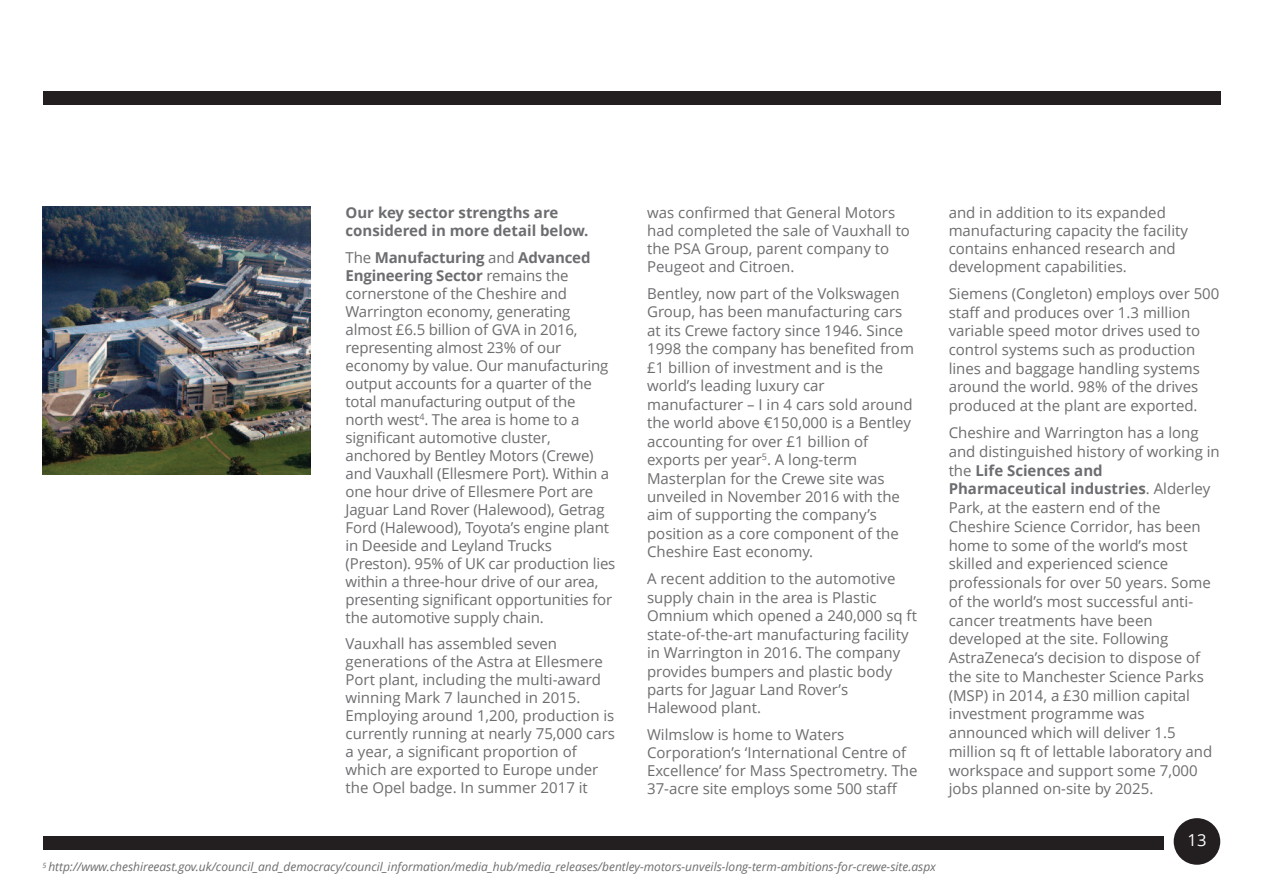
<style>
.page{position:relative;width:1263px;height:893px;background:#fff}
.page>*{position:absolute;margin:0;border:0;box-sizing:border-box;transform-origin:0 0}
.t1{font:16.5px "Open Sans";color:#fff}
.t2{font:15px/18px "Open Sans";color:#6c6d70}
.t3{font:700 15px/18px "Open Sans";color:#6c6d70}
.t4{font:italic 12px "Open Sans";color:#6c6d70}
.s1{font-weight:700}
</style>
<div class="page">
<div style="left:1174px;top:818px;width:46px;height:47px;background:#231f20;border-radius:50%"></div>
<div style="left:43px;top:836px;width:1120px;height:14px;background:#231f20"></div>
<div style="left:43px;top:91px;width:1177px;height:13px;background:#231f20"></div>
<img style="left:43px;top:207px;width:267px;height:267px">
<p class="t3" style="left:345px;top:203px;width:245px">Our key sector strengths are considered in more detail below.</p>
<p class="t2" style="left:345px;top:248px;width:271px">The <span class="s1">Manufacturing</span> and <span class="s1">Advanced Engineering Sector</span> remains the cornerstone of the Cheshire and Warrington economy, generating almost £6.5 billion of GVA in 2016, representing almost 23% of our economy by value. Our manufacturing output accounts for a quarter of the total manufacturing output of the north west<sup>4</sup>. The area is home to a significant automotive cluster, anchored by Bentley Motors (Crewe) and Vauxhall (Ellesmere Port). Within a one hour drive of Ellesmere Port are Jaguar Land Rover (Halewood), Getrag Ford (Halewood), Toyota’s engine plant in Deeside and Leyland Trucks (Preston). 95% of UK car production lies within a three-hour drive of our area, presenting significant opportunities for the automotive supply chain.</p>
<p class="t2" style="left:345px;top:634px;width:271px">Vauxhall has assembled seven generations of the Astra at Ellesmere Port plant, including the multi-award winning Mark 7 launched in 2015.<br>Employing around 1,200, production is currently running at nearly 75,000 cars a year, a significant proportion of which are exported to Europe under the Opel badge. In summer 2017 it</p>
<p class="t2" style="left:647px;top:203px;width:264px">was confirmed that General Motors had completed the sale of Vauxhall to the PSA Group, parent company to<br>Peugeot and Citroen.</p>
<p class="t2" style="left:647px;top:284px;width:268px;line-height:18.5px">Bentley, now part of the Volkswagen Group, has been manufacturing cars at its Crewe factory since 1946. Since 1998 the company has benefited from £1 billion of investment and is the world’s leading luxury car manufacturer – I in 4 cars sold around the world above €150,000 is a Bentley accounting for over £1 billion of exports per year<sup>5</sup>. A long-term Masterplan for the Crewe site was unveiled in November 2016 with the aim of supporting the company’s position as a core component of the Cheshire East economy.</p>
<p class="t2" style="left:647px;top:569px;width:271px;line-height:18.5px">A recent addition to the automotive supply chain in the area is Plastic<br>Omnium which opened a 240,000 sq ft state-of-the-art manufacturing facility in Warrington in 2016. The company provides bumpers and plastic body parts for Jaguar Land Rover’s<br>Halewood plant.</p>
<p class="t2" style="left:647px;top:725px;width:272px">Wilmslow is home to Waters Corporation’s ‘International Centre of Excellence’ for Mass Spectrometry. The 37-acre site employs some 500 staff</p>
<p class="t4" style="left:43px;top:858px;width:895px"><sup>5</sup> http://www.cheshireeast.gov.uk/council_and_democracy/council_information/media_hub/media_releases/bentley-motors-unveils-long-term-ambitions-for-crewe-site.aspx</p>
<p class="t2" style="left:949px;top:203px;width:241px">and in addition to its expanded manufacturing capacity the facility contains enhanced research and development capabilities.</p>
<p class="t2" style="left:949px;top:284px;width:272px;line-height:18.6px">Siemens (Congleton) employs over 500 staff and produces over 1.3 million variable speed motor drives used to control systems such as production lines and baggage handling systems around the world. 98% of the drives produced at the plant are exported.</p>
<p class="t2" style="left:949px;top:423px;width:273px;line-height:18.8px">Cheshire and Warrington has a long and distinguished history of working in the <span class="s1">Life Sciences and Pharmaceutical industries</span>. Alderley Park, at the eastern end of the Cheshire Science Corridor, has been home to some of the world’s most skilled and experienced science professionals for over 50 years. Some of the world’s most successful anti&shy;cancer treatments have been developed at the site. Following AstraZeneca’s decision to dispose of the site to Manchester Science Parks (MSP) in 2014, a £30 million capital investment programme was announced which will deliver 1.5 million sq ft of lettable laboratory and workspace and support some 7,000 jobs planned on-site by 2025.</p>
<p class="t1" style="left:1187px;top:829px;width:20px">13</p>
</div>
